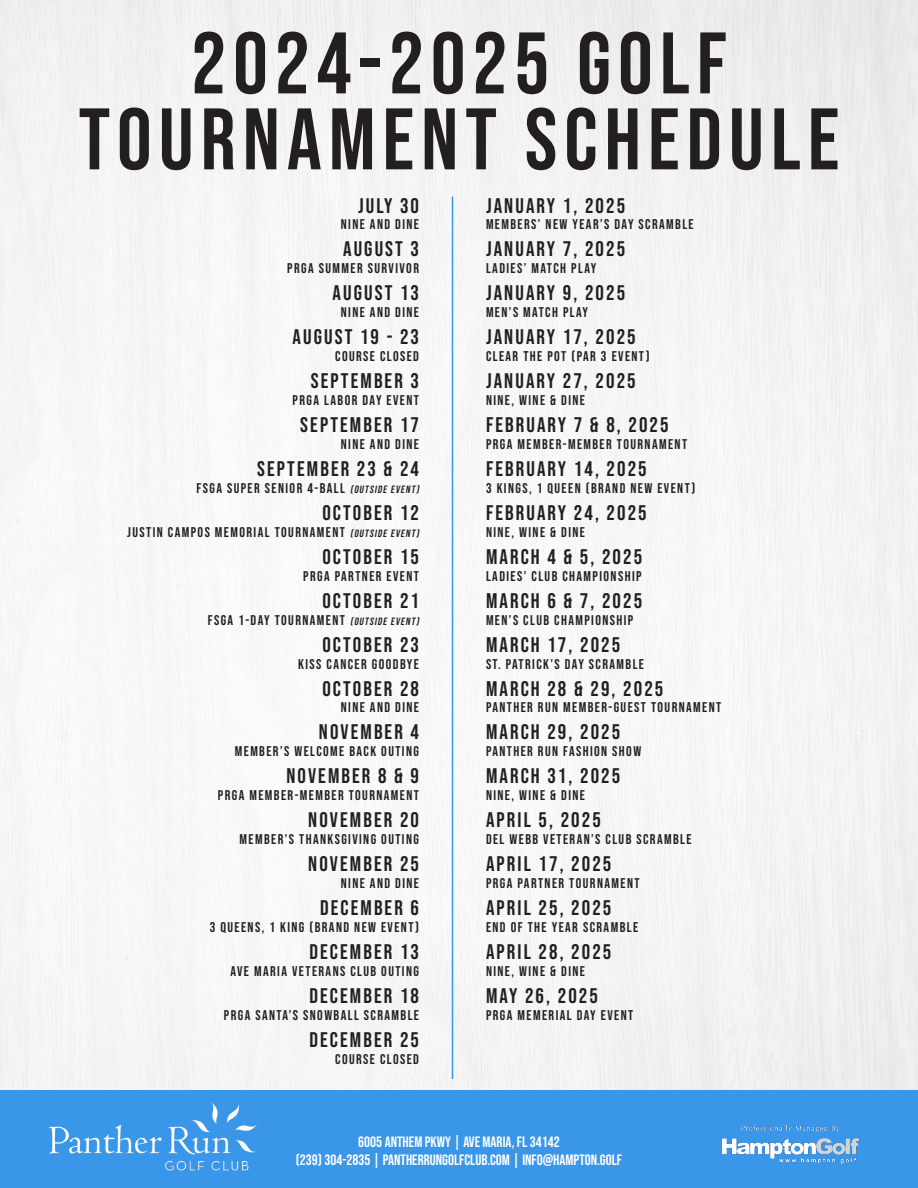
<style>
.page{position:relative;width:918px;height:1188px;background:#fff}
.page>*{position:absolute;margin:0;border:0;box-sizing:border-box;transform-origin:0 0}
.t1{font:87px "Bebas Neue";letter-spacing:.08em;color:#231f20}
.t2{font:21.15px "Bebas Neue";letter-spacing:.1em;color:#231f20}
.t3{font:15px "Bebas Neue";color:#fff}
.t4{font:14.1px "Bebas Neue";letter-spacing:.1em;color:#231f20}
.s1{font-style:italic;font-size:10.5px}
</style>
<div class="page">
<div style="left:0;top:1090px;width:918px;height:98px;background:#3a96e9"></div>
<img style="left:721px;top:1126px;width:139px;height:38px">
<img style="left:49px;top:1102px;width:209px;height:69px">
<hr style="left:452px;top:197px;width:1px;height:882px;background:#3a96e9">
<p class="t1" style="left:191px;top:14px;width:537px">2024-2025 GOLF</p>
<p class="t1" style="left:79px;top:90px;width:762px">TOURNAMENT SCHEDULE</p>
<p class="t2" style="left:486px;top:193px;width:141px">JANUARY 1, 2025</p>
<p class="t4" style="left:486px;top:217px;width:209px">MEMBERS’ NEW YEAR’S DAY SCRAMBLE</p>
<p class="t2" style="left:486px;top:237px;width:141px">JANUARY 7, 2025</p>
<p class="t4" style="left:486px;top:261px;width:112px">LADIES’ MATCH PLAY</p>
<p class="t2" style="left:486px;top:281px;width:141px">JANUARY 9, 2025</p>
<p class="t4" style="left:486px;top:304px;width:104px">MEN’S MATCH PLAY</p>
<p class="t2" style="left:486px;top:325px;width:151px">JANUARY 17, 2025</p>
<p class="t4" style="left:486px;top:348px;width:165px">CLEAR THE POT (PAR 3 EVENT)</p>
<p class="t2" style="left:486px;top:369px;width:151px">JANUARY 27, 2025</p>
<p class="t4" style="left:486px;top:392px;width:101px">NINE, WINE &amp; DINE</p>
<p class="t2" style="left:486px;top:413px;width:184px">FEBRUARY 7 &amp; 8, 2025</p>
<p class="t4" style="left:486px;top:436px;width:203px">PRGA MEMBER-MEMBER TOURNAMENT</p>
<p class="t2" style="left:486px;top:457px;width:162px">FEBRUARY 14, 2025</p>
<p class="t4" style="left:486px;top:480px;width:211px">3 KINGS, 1 QUEEN (BRAND NEW EVENT)</p>
<p class="t2" style="left:486px;top:501px;width:162px">FEBRUARY 24, 2025</p>
<p class="t4" style="left:486px;top:524px;width:101px">NINE, WINE &amp; DINE</p>
<p class="t2" style="left:486px;top:545px;width:158px">MARCH 4 &amp; 5, 2025</p>
<p class="t4" style="left:486px;top:568px;width:157px">LADIES’ CLUB CHAMPIONSHIP</p>
<p class="t2" style="left:486px;top:588px;width:158px">MARCH 6 &amp; 7, 2025</p>
<p class="t4" style="left:486px;top:612px;width:149px">MEN’S CLUB CHAMPIONSHIP</p>
<p class="t2" style="left:486px;top:632px;width:136px">MARCH 17, 2025</p>
<p class="t4" style="left:486px;top:656px;width:160px">ST. PATRICK’S DAY SCRAMBLE</p>
<p class="t2" style="left:486px;top:676px;width:179px">MARCH 28 &amp; 29, 2025</p>
<p class="t4" style="left:486px;top:700px;width:237px">PANTHER RUN MEMBER-GUEST TOURNAMENT</p>
<p class="t2" style="left:486px;top:720px;width:136px">MARCH 29, 2025</p>
<p class="t4" style="left:486px;top:744px;width:157px">PANTHER RUN FASHION SHOW</p>
<p class="t2" style="left:486px;top:764px;width:136px">MARCH 31, 2025</p>
<p class="t4" style="left:486px;top:787px;width:101px">NINE, WINE &amp; DINE</p>
<p class="t2" style="left:486px;top:808px;width:116px">APRIL 5, 2025</p>
<p class="t4" style="left:486px;top:831px;width:207px">DEL WEBB VETERAN’S CLUB SCRAMBLE</p>
<p class="t2" style="left:486px;top:852px;width:127px">APRIL 17, 2025</p>
<p class="t4" style="left:486px;top:875px;width:155px">PRGA PARTNER TOURNAMENT</p>
<p class="t2" style="left:486px;top:896px;width:127px">APRIL 25, 2025</p>
<p class="t4" style="left:486px;top:919px;width:154px">END OF THE YEAR SCRAMBLE</p>
<p class="t2" style="left:486px;top:940px;width:127px">APRIL 28, 2025</p>
<p class="t4" style="left:486px;top:963px;width:101px">NINE, WINE &amp; DINE</p>
<p class="t2" style="left:486px;top:984px;width:113px">MAY 26, 2025</p>
<p class="t4" style="left:486px;top:1007px;width:149px">PRGA MEMERIAL DAY EVENT</p>
<p class="t2" style="left:358px;top:193px;width:62px">JULY 30</p>
<p class="t4" style="left:341px;top:217px;width:80px">NINE AND DINE</p>
<p class="t2" style="left:343px;top:237px;width:77px">AUGUST 3</p>
<p class="t4" style="left:287px;top:261px;width:133px">PRGA SUMMER SURVIVOR</p>
<p class="t2" style="left:333px;top:281px;width:88px">AUGUST 13</p>
<p class="t4" style="left:341px;top:304px;width:80px">NINE AND DINE</p>
<p class="t2" style="left:293px;top:325px;width:128px">AUGUST 19 - 23</p>
<p class="t4" style="left:335px;top:348px;width:85px">COURSE CLOSED</p>
<p class="t2" style="left:311px;top:369px;width:110px">SEPTEMBER 3</p>
<p class="t4" style="left:293px;top:392px;width:128px">PRGA LABOR DAY EVENT</p>
<p class="t2" style="left:300px;top:413px;width:120px">SEPTEMBER 17</p>
<p class="t4" style="left:341px;top:436px;width:80px">NINE AND DINE</p>
<p class="t2" style="left:257px;top:457px;width:163px">SEPTEMBER 23 &amp; 24</p>
<p class="t4" style="left:197px;top:480px;width:226px">FSGA SUPER SENIOR 4-BALL <span class="s1">(OUTSIDE EVENT)</span></p>
<p class="t2" style="left:322px;top:501px;width:98px">OCTOBER 12</p>
<p class="t4" style="left:127px;top:524px;width:295px">JUSTIN CAMPOS MEMORIAL TOURNAMENT <span class="s1">(OUTSIDEEVENT)</span></p>
<p class="t2" style="left:322px;top:545px;width:98px">OCTOBER 15</p>
<p class="t4" style="left:303px;top:568px;width:117px">PRGA PARTNER EVENT</p>
<p class="t2" style="left:322px;top:588px;width:98px">OCTOBER 21</p>
<p class="t4" style="left:208px;top:612px;width:215px">FSGA 1-DAY TOURNAMENT <span class="s1">(OUTSIDE EVENT)</span></p>
<p class="t2" style="left:322px;top:632px;width:98px">OCTOBER 23</p>
<p class="t4" style="left:298px;top:656px;width:122px">KISS CANCER GOODBYE</p>
<p class="t2" style="left:322px;top:676px;width:98px">OCTOBER 28</p>
<p class="t4" style="left:341px;top:700px;width:80px">NINE AND DINE</p>
<p class="t2" style="left:319px;top:720px;width:102px">NOVEMBER 4</p>
<p class="t4" style="left:235px;top:744px;width:186px">MEMBER’S WELCOME BACK OUTING</p>
<p class="t2" style="left:286px;top:764px;width:134px">NOVEMBER 8 &amp; 9</p>
<p class="t4" style="left:218px;top:787px;width:203px">PRGA MEMBER-MEMBER TOURNAMENT</p>
<p class="t2" style="left:308px;top:808px;width:112px">NOVEMBER 20</p>
<p class="t4" style="left:240px;top:831px;width:181px">MEMBER’S THANKSGIVING OUTING</p>
<p class="t2" style="left:308px;top:852px;width:112px">NOVEMBER 25</p>
<p class="t4" style="left:341px;top:875px;width:80px">NINE AND DINE</p>
<p class="t2" style="left:320px;top:896px;width:101px">DECEMBER 6</p>
<p class="t4" style="left:210px;top:919px;width:211px">3 QUEENS, 1 KING (BRAND NEW EVENT)</p>
<p class="t2" style="left:309px;top:940px;width:111px">DECEMBER 13</p>
<p class="t4" style="left:231px;top:963px;width:190px">AVE MARIA VETERANS CLUB OUTING</p>
<p class="t2" style="left:309px;top:984px;width:111px">DECEMBER 18</p>
<p class="t4" style="left:224px;top:1007px;width:197px">PRGA SANTA’S SNOWBALL SCRAMBLE</p>
<p class="t2" style="left:309px;top:1028px;width:111px">DECEMBER 25</p>
<p class="t4" style="left:335px;top:1051px;width:85px">COURSE CLOSED</p>
<p class="t3" style="left:358px;top:1133px;width:203px">6005 ANTHEM PKWY | AVE MARIA, FL 34142</p>
<p class="t3" style="left:296px;top:1151px;width:328px">(239) 304-2835 | PANTHERRUNGOLFCLUB.COM | INFO@HAMPTON.GOLF</p>
</div>
